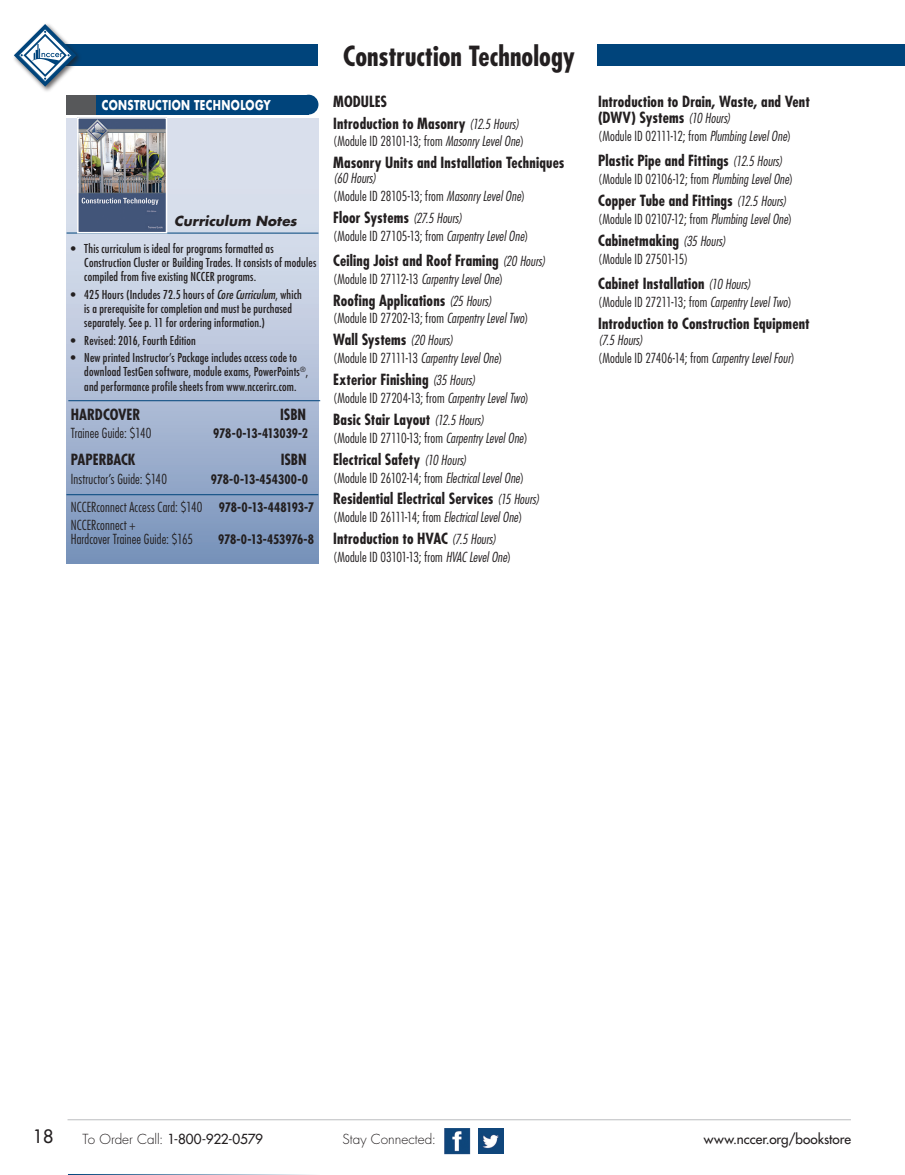
<style>
.page{position:relative;width:905px;height:1175px;background:#fff}
.page>*{position:absolute;margin:0;border:0;box-sizing:border-box;transform-origin:0 0}
.craft_title_header{font:700 condensed 27px "Futura";color:#231f20}
.t1{font:18px "Futura";color:#231f20}
.mod_name_title{font:700 condensed 15px/16.5px "Futura";letter-spacing:.01em;color:#231f20}
.top_CN_book_type{font:700 condensed 15px "Futura";color:#231f20}
.CN_book_type{font:700 condensed 15px "Futura";letter-spacing:-.005em;color:#231f20}
.MODULE_title{font:700 condensed 15px "Futura";color:#231f20}
.Body{font:300 condensed 13.5px "Futura";letter-spacing:.01em;color:#231f20}
.CN_TG{font:300 condensed 13.5px "Futura";letter-spacing:.01em;color:#231f20}
.t2{font:13.5px "Futura";color:#231f20}
.CN_AIG{font:300 condensed 13.5px "Futura";letter-spacing:.01em;color:#231f20}
.main_ISBN{font:300 condensed 13.5px "Futura";letter-spacing:.01em;color:#231f20}
.mod_name_title-2{font:italic 300 condensed 13.5px "Futura";letter-spacing:.005em;color:#231f20}
.t3{font:italic 700 13.5px "Futura";letter-spacing:.005em;color:#231f20}
.t4{font:300 13.5px "Futura";letter-spacing:.005em;color:#231f20}
.t5{font:700 13.2px "Futura";letter-spacing:.03em;color:#fff;scale:.77 1}
.CN_TG-2{font:700 condensed 12.75px "Futura";letter-spacing:-.02em;color:#231f20}
.main_ISBN-2{font:700 condensed 12.75px "Futura";letter-spacing:-.01em;color:#231f20}
.CN_AIG-2{font:700 condensed 12.75px "Futura";letter-spacing:-.02em;color:#231f20}
.new_cn_bullets{font:condensed 12px/14.2px "Futura";letter-spacing:.015em;color:#231f20}
.s1{font-weight:300}
.s2{font-style:italic}
.s3{font-weight:700;font-size:12.75px}
.s4{font-weight:300;font-style:italic;font-size:13.5px}
</style>
<div class="page">
<hr style="left:68px;top:1119px;width:782px;height:1px;background:#bcbdc0">
<img style="left:444px;top:1128px;width:27px;height:27px">
<img style="left:478px;top:1128px;width:25px;height:25px">
<svg style="left:67px;top:119px;width:251px;height:445px;background:#b2c0d8"></svg>
<hr style="left:67px;top:233px;width:251px;height:1px;background:#00447b">
<hr style="left:68px;top:1174px;width:252px;height:1px;background:#00447b">
<img style="left:80px;top:120px;width:84px;height:110px">
<div style="left:77px;top:117px;width:90px;height:116px;border:2px solid #fff"></div>
<div style="left:299px;top:95px;width:19px;height:19px;background:#00447b;border-radius:50%"></div>
<div style="left:95px;top:95px;width:214px;height:19px;background:#00447b"></div>
<div style="left:66px;top:95px;width:30px;height:19px;background:#57585a"></div>
<hr style="left:66px;top:494px;width:252px;height:1px;background:#00447b">
<div style="left:597px;top:45px;width:307px;height:21px;background:#00447b"></div>
<div style="left:45px;top:45px;width:273px;height:21px;background:#00447b"></div>
<div style="left:12px;top:22px;width:70px;height:71px;background:#231f20;opacity:.69"></div>
<svg style="left:14px;top:24px;width:62px;height:63px"></svg>
<hr style="left:68px;top:400px;width:252px;height:1px;background:#00447b">
<p class="t5" style="left:102px;top:96px;width:221px">CONSTRUCTION TECHNOLOGY</p>
<p class="t3" style="left:174px;top:212px;width:124px">Curriculum Notes</p>
<p class="new_cn_bullets" style="left:84px;top:241px;width:233px;text-indent:-14px"><span class="s1">•</span> This curriculum is ideal for programs formatted as<br>Construction Cluster or Building Trades. It consists of modules compiled from five existing NCCER programs.</p>
<p class="new_cn_bullets" style="left:84px;top:287px;width:219px;text-indent:-14px">• 425 Hours (Includes 72.5 hours of <span class="s2">Core Curriculum</span>, which is a prerequisite for completion and must be purchased separately. See p. 11 for ordering information.)</p>
<p class="new_cn_bullets" style="left:71px;top:333px;width:127px">• Revised: 2016, Fourth Edition</p>
<p class="new_cn_bullets" style="left:84px;top:350px;width:225px;text-indent:-14px">• New printed Instructor’s Package includes access code to download TestGen software, module exams, PowerPoints<sup>®</sup>, and performance profile sheets from www.nccerirc.com.</p>
<p class="top_CN_book_type" style="left:71px;top:405px;width:71px">HARDCOVER</p>
<p class="top_CN_book_type" style="left:280px;top:405px;width:28px">ISBN</p>
<p class="CN_TG" style="left:71px;top:425px;width:82px">Trainee Guide: $140</p>
<p class="CN_TG-2" style="left:213px;top:425px;width:96px">978-0-13-413039-2</p>
<p class="CN_book_type" style="left:71px;top:450px;width:66px">PAPERBACK</p>
<p class="CN_book_type" style="left:281px;top:450px;width:28px">ISBN</p>
<p class="main_ISBN" style="left:71px;top:470px;width:98px">Instructor’s Guide: $140</p>
<p class="main_ISBN-2" style="left:211px;top:470px;width:99px">978-0-13-454300-0</p>
<p class="CN_TG" style="left:71px;top:498px;width:244px">NCCERconnect Access Card: $140 <span class="s3">978-0-13-448193-7</span></p>
<p class="CN_AIG" style="left:71px;top:516px;width:66px">NCCERconnect +</p>
<p class="CN_AIG" style="left:71px;top:530px;width:124px">Hardcover Trainee Guide: $165</p>
<p class="CN_AIG-2" style="left:218px;top:531px;width:97px">978-0-13-453976-8</p>
<p class="craft_title_header" style="left:343px;top:39px;width:233px">Construction Technology</p>
<p class="MODULE_title" style="left:333px;top:91px;width:55px">MODULES</p>
<p class="mod_name_title" style="left:333px;top:115px;width:187px">Introduction to Masonry <span class="s4">(12.5 Hours)</span></p>
<p class="Body" style="left:333px;top:133px;width:192px">(Module ID 28101-13; from <span class="s2">Masonry Level One</span>)</p>
<p class="mod_name_title" style="left:333px;top:154px;width:233px">Masonry Units and Installation Techniques</p>
<p class="mod_name_title-2" style="left:333px;top:169px;width:45px">(60 Hours)</p>
<p class="Body" style="left:333px;top:187px;width:193px">(Module ID 28105-13; from <span class="s2">Masonry Level One</span>)</p>
<p class="mod_name_title" style="left:333px;top:209px;width:130px">Floor Systems <span class="s4">(27.5 Hours)</span></p>
<p class="Body" style="left:333px;top:227px;width:197px">(Module ID 27105-13; from <span class="s2">Carpentry Level One</span>)</p>
<p class="mod_name_title" style="left:333px;top:252px;width:214px">Ceiling Joist and Roof Framing <span class="s4">(20 Hours)</span></p>
<p class="Body" style="left:333px;top:270px;width:171px">(Module ID 27112-13 <span class="s2">Carpentry Level One</span>)</p>
<p class="mod_name_title" style="left:333px;top:292px;width:160px">Roofing Applications <span class="s4">(25 Hours)</span></p>
<p class="Body" style="left:333px;top:310px;width:197px">(Module ID 27202-13; from <span class="s2">Carpentry Level Two</span>)</p>
<p class="mod_name_title" style="left:333px;top:331px;width:121px">Wall Systems <span class="s4">(20 Hours)</span></p>
<p class="Body" style="left:333px;top:350px;width:171px">(Module ID 27111-13 <span class="s2">Carpentry Level One</span>)</p>
<p class="mod_name_title" style="left:333px;top:371px;width:144px">Exterior Finishing <span class="s4">(35 Hours)</span></p>
<p class="Body" style="left:333px;top:389px;width:197px">(Module ID 27204-13; from <span class="s2">Carpentry Level Two</span>)</p>
<p class="mod_name_title" style="left:333px;top:411px;width:152px">Basic Stair Layout <span class="s4">(12.5 Hours)</span></p>
<p class="Body" style="left:333px;top:429px;width:196px">(Module ID 27110-13; from <span class="s2">Carpentry Level One</span>)</p>
<p class="mod_name_title" style="left:333px;top:451px;width:135px">Electrical Safety <span class="s4">(10 Hours)</span></p>
<p class="Body" style="left:333px;top:469px;width:192px">(Module ID 26102-14; from <span class="s2">Electrical Level One</span>)</p>
<p class="mod_name_title" style="left:333px;top:490px;width:208px">Residential Electrical Services <span class="s4">(15 Hours)</span></p>
<p class="Body" style="left:333px;top:509px;width:191px">(Module ID 26111-14; from <span class="s2">Electrical Level One</span>)</p>
<p class="mod_name_title" style="left:333px;top:530px;width:164px">Introduction to HVAC <span class="s4">(7.5 Hours)</span></p>
<p class="Body" style="left:333px;top:548px;width:179px">(Module ID 03101-13; from <span class="s2">HVAC Level One</span>)</p>
<p class="mod_name_title" style="left:598px;top:93px;width:213px">Introduction to Drain, Waste, and Vent (DWV) Systems <span class="s4">(10 Hours)</span></p>
<p class="Body" style="left:598px;top:128px;width:194px">(Module ID 02111-12; from <span class="s2">Plumbing Level One</span>)</p>
<p class="mod_name_title" style="left:598px;top:152px;width:186px">Plastic Pipe and Fittings <span class="s4">(12.5 Hours)</span></p>
<p class="Body" style="left:598px;top:171px;width:196px">(Module ID 02106-12; from <span class="s2">Plumbing Level One</span>)</p>
<p class="mod_name_title" style="left:598px;top:192px;width:190px">Copper Tube and Fittings <span class="s4">(12.5 Hours)</span></p>
<p class="Body" style="left:598px;top:210px;width:195px">(Module ID 02107-12; from <span class="s2">Plumbing Level One</span>)</p>
<p class="mod_name_title" style="left:598px;top:232px;width:129px">Cabinetmaking <span class="s4">(35 Hours)</span></p>
<p class="Body" style="left:598px;top:250px;width:92px">(Module ID 27501-15)</p>
<p class="mod_name_title" style="left:598px;top:275px;width:154px">Cabinet Installation <span class="s4">(10 Hours)</span></p>
<p class="Body" style="left:598px;top:293px;width:195px">(Module ID 27211-13; from <span class="s2">Carpentry Level Two</span>)</p>
<p class="mod_name_title" style="left:598px;top:315px;width:213px">Introduction to Construction Equipment</p>
<p class="mod_name_title-2" style="left:598px;top:331px;width:46px">(7.5 Hours)</p>
<p class="Body" style="left:598px;top:349px;width:198px">(Module ID 27406-14; from <span class="s2">Carpentry Level Four</span>)</p>
<p class="t1" style="left:33px;top:1124px;width:22px">18</p>
<p class="t2" style="left:82px;top:1130px;width:182px"><span class="s1">To Order Call:</span> 1-800-922-0579</p>
<p class="t4" style="left:342px;top:1130px;width:95px">Stay Connected:</p>
<p class="t2" style="left:704px;top:1130px;width:148px">www.nccer.org/bookstore</p>
</div>
